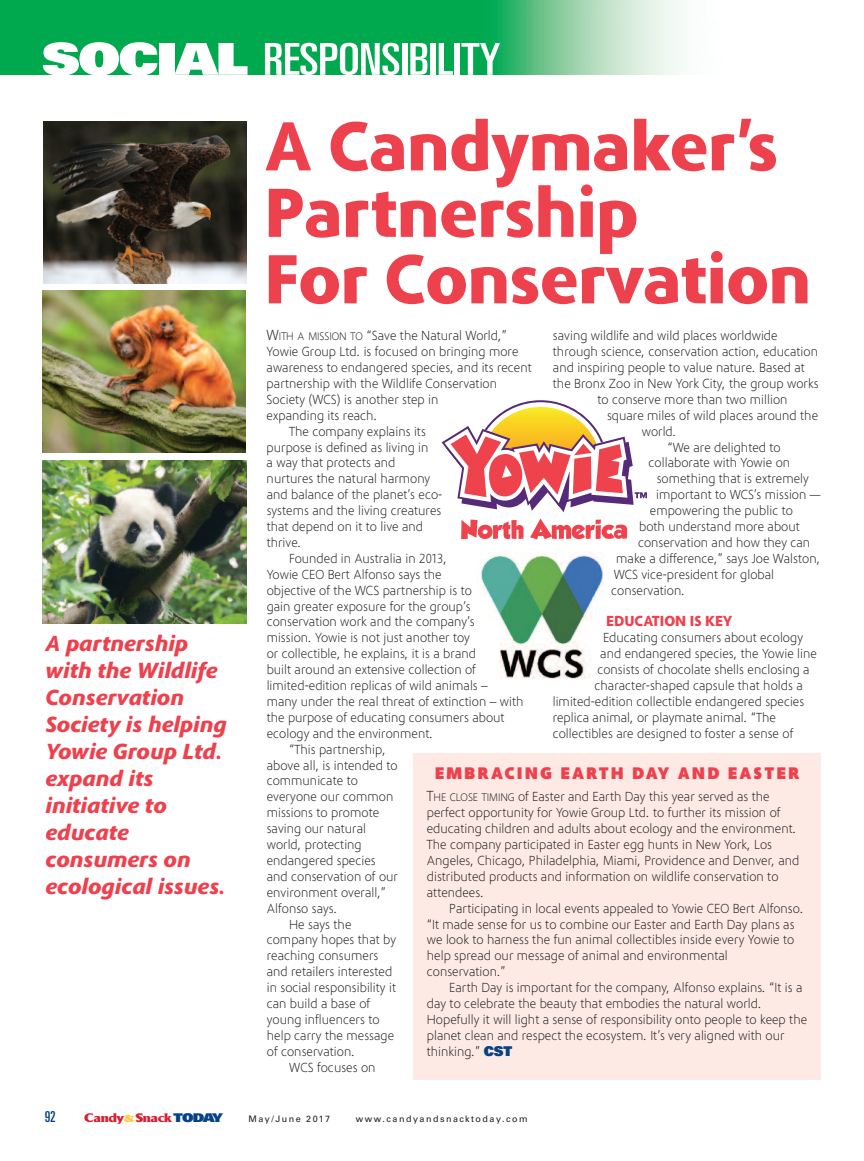
<style>
.page{position:relative;width:864px;height:1161px;background:#fff}
.page>*{position:absolute;margin:0;border:0;box-sizing:border-box;transform-origin:0 0}
.t1{font:900 71.25px/66.4px "Phoenica STD";letter-spacing:-.01em;color:#ee414e}
.t2{font:ultra-condensed 44.1px "Univers LT";letter-spacing:-.01em;color:#fff;scale:1.2 1}
.t3{font:italic 900 22.5px/27px "Phoenica STD";color:#ee414e}
.t4{font:17.25px "Phoenica STD Ult Blk";letter-spacing:.12em;color:#ee414e}
.t5{font:900 15px "Phoenica STD";color:#ee414e}
.t6{font:ultra-condensed 15px "Univers LT";color:#054286}
.t7{font:300 13.5px/15.9px "Phoenica STD";letter-spacing:-.01em;color:#231f20}
.t8{font:12px "Anthony";letter-spacing:-.025em;color:#db1e30;scale:1.21 1}
.t9{font:9px "Univers LT Std";letter-spacing:.165em;color:#231f20}
.s1{font-weight:900;font-stretch:normal}
.s2{font-size:15px}
.s3{font-size:11.25px}
.s4{font-family:"Univers LT";font-weight:900;color:#054286}
.s5{font-size:10.05px;color:#ffc938}
</style>
<div class="page">
<img style="left:0;top:0;width:682px;height:74px">
<svg style="left:442px;top:400px;width:205px;height:140px"></svg>
<img style="left:477px;top:552px;width:126px;height:127px">
<img style="left:43px;top:122px;width:203px;height:162px">
<img style="left:43px;top:290px;width:203px;height:162px">
<img style="left:42px;top:461px;width:205px;height:163px">
<div style="left:413px;top:753px;width:408px;height:327px;background:#fdeae5"></div>
<h2 class="t2" style="left:42px;top:34px;width:384px"><span class="s1">SOCIAL</span> RESPONSIBILITY</h2>
<h3 class="t3" style="left:46px;top:632px;width:183px">A partnership with the Wildlife<br>Conservation<br>Society is helping<br>Yowie Group Ltd. expand its initiative to educate consumers on ecological issues.</h3>
<h1 class="t1" style="left:264px;top:120px;width:549px">A Candymaker’s<br>Partnership<br>For Conservation</h1>
<p class="t7" style="left:267px;top:329px;width:242px"><span class="s2">W</span><span class="s3">ITH A MISSION TO</span> “Save the Natural World,”</p>
<p class="t7" style="left:267px;top:345px;width:254px">Yowie Group Ltd. is focused on bringing more</p>
<p class="t7" style="left:267px;top:361px;width:267px">awareness to endangered species, and its recent</p>
<p class="t7" style="left:267px;top:377px;width:232px">partnership with the Wildlife Conservation</p>
<p class="t7" style="left:267px;top:393px;width:174px">Society (WCS) is another step in</p>
<p class="t7" style="left:267px;top:408px;width:112px">expanding its reach.</p>
<p class="t7" style="left:289px;top:424px;width:138px">The company explains its</p>
<p class="t7" style="left:267px;top:440px;width:163px">purpose is defined as living in</p>
<p class="t7" style="left:267px;top:456px;width:130px">a way that protects and</p>
<p class="t7" style="left:267px;top:472px;width:165px">nurtures the natural harmony</p>
<p class="t7" style="left:267px;top:488px;width:177px">and balance of the planet’s eco-</p>
<p class="t7" style="left:267px;top:504px;width:176px">systems and the living creatures</p>
<p class="t7" style="left:267px;top:520px;width:158px">that depend on it to live and</p>
<p class="t7" style="left:267px;top:536px;width:36px">thrive.</p>
<p class="t7" style="left:289px;top:552px;width:159px">Founded in Australia in 2013,</p>
<p class="t7" style="left:267px;top:567px;width:177px">Yowie CEO Bert Alfonso says the</p>
<p class="t7" style="left:267px;top:583px;width:207px">objective of the WCS partnership is to</p>
<p class="t7" style="left:267px;top:599px;width:206px">gain greater exposure for the group’s</p>
<p class="t7" style="left:267px;top:615px;width:210px">conservation work and the company’s</p>
<p class="t7" style="left:267px;top:631px;width:205px">mission. Yowie is not just another toy</p>
<p class="t7" style="left:267px;top:647px;width:211px">or collectible, he explains, it is a brand</p>
<p class="t7" style="left:267px;top:663px;width:211px">built around an extensive collection of</p>
<p class="t7" style="left:267px;top:679px;width:223px">limited-edition replicas of wild animals –</p>
<p class="t7" style="left:267px;top:695px;width:259px">many under the real threat of extinction – with</p>
<p class="t7" style="left:267px;top:711px;width:240px">the purpose of educating consumers about</p>
<p class="t7" style="left:267px;top:726px;width:168px">ecology and the environment.</p>
<p class="t7" style="left:289px;top:742px;width:98px">“This partnership,</p>
<p class="t7" style="left:267px;top:758px;width:133px">above all, is intended to</p>
<p class="t7" style="left:267px;top:774px;width:93px">communicate to</p>
<p class="t7" style="left:267px;top:790px;width:128px">everyone our common</p>
<p class="t7" style="left:267px;top:806px;width:114px">missions to promote</p>
<p class="t7" style="left:267px;top:822px;width:101px">saving our natural</p>
<p class="t7" style="left:267px;top:838px;width:97px">world, protecting</p>
<p class="t7" style="left:267px;top:854px;width:111px">endangered species</p>
<p class="t7" style="left:267px;top:870px;width:133px">and conservation of our</p>
<p class="t7" style="left:267px;top:885px;width:121px">environment overall,”</p>
<p class="t7" style="left:267px;top:901px;width:72px">Alfonso says.</p>
<p class="t7" style="left:289px;top:917px;width:64px">He says the</p>
<p class="t7" style="left:267px;top:933px;width:131px">company hopes that by</p>
<p class="t7" style="left:267px;top:949px;width:113px">reaching consumers</p>
<p class="t7" style="left:267px;top:965px;width:127px">and retailers interested</p>
<p class="t7" style="left:267px;top:981px;width:131px">in social responsibility it</p>
<p class="t7" style="left:267px;top:997px;width:105px">can build a base of</p>
<p class="t7" style="left:267px;top:1013px;width:114px">young influencers to</p>
<p class="t7" style="left:267px;top:1029px;width:129px">help carry the message</p>
<p class="t7" style="left:267px;top:1044px;width:90px">of conservation.</p>
<p class="t7" style="left:289px;top:1060px;width:88px">WCS focuses on</p>
<p class="t7" style="left:553px;top:329px;width:226px">saving wildlife and wild places worldwide</p>
<p class="t7" style="left:553px;top:345px;width:267px">through science, conservation action, education</p>
<p class="t7" style="left:553px;top:361px;width:254px">and inspiring people to value nature. Based at</p>
<p class="t7" style="left:553px;top:377px;width:267px">the Bronx Zoo in New York City, the group works</p>
<p class="t7" style="left:598px;top:393px;width:192px">to conserve more than two million</p>
<p class="t7" style="left:607px;top:408px;width:213px">square miles of wild places around the</p>
<p class="t7" style="left:642px;top:424px;width:36px">world.</p>
<p class="t7" style="left:667px;top:440px;width:115px">“We are delighted to</p>
<p class="t7" style="left:649px;top:456px;width:143px">collaborate with Yowie on</p>
<p class="t7" style="left:657px;top:472px;width:154px">something that is extremely</p>
<p class="t7" style="left:656px;top:488px;width:166px">important to WCS’s mission —</p>
<p class="t7" style="left:650px;top:504px;width:145px">empowering the public to</p>
<p class="t7" style="left:639px;top:520px;width:162px">both understand more about</p>
<p class="t7" style="left:638px;top:536px;width:174px">conservation and how they can</p>
<p class="t7" style="left:616px;top:552px;width:206px">make a difference,” says Joe Walston,</p>
<p class="t7" style="left:614px;top:567px;width:162px">WCS vice-president for global</p>
<p class="t7" style="left:611px;top:583px;width:75px">conservation.</p>
<p class="t5" style="left:606px;top:616px;width:128px">EDUCATION IS KEY</p>
<p class="t7" style="left:603px;top:631px;width:202px">Educating consumers about ecology</p>
<p class="t7" style="left:600px;top:647px;width:218px">and endangered species, the Yowie line</p>
<p class="t7" style="left:597px;top:663px;width:214px">consists of chocolate shells enclosing a</p>
<p class="t7" style="left:595px;top:679px;width:210px">character-shaped capsule that holds a</p>
<p class="t7" style="left:553px;top:695px;width:253px">limited-edition collectible endangered species</p>
<p class="t7" style="left:553px;top:711px;width:225px">replica animal, or playmate animal. “The</p>
<p class="t7" style="left:553px;top:726px;width:242px">collectibles are designed to foster a sense of</p>
<p class="t4" style="left:435px;top:767px;width:366px">EMBRACING EARTH DAY AND EASTER</p>
<p class="t7" style="left:427px;top:790px;width:374px"><span class="s2">T</span><span class="s3">HE CLOSE TIMING</span> of Easter and Earth Day this year served as the perfect opportunity for Yowie Group Ltd. to further its mission of educating children and adults about ecology and the environment.<br>The company participated in Easter egg hunts in New York, Los Angeles, Chicago, Philadelphia, Miami, Providence and Denver, and distributed products and information on wildlife conservation to attendees.</p>
<p class="t7" style="left:427px;top:901px;width:378px;text-indent:22px">Participating in local events appealed to Yowie CEO Bert Alfonso. “It made sense for us to combine our Easter and Earth Day plans as we look to harness the fun animal collectibles inside every Yowie to help spread our message of animal and environmental conservation.”</p>
<p class="t7" style="left:427px;top:981px;width:382px;text-indent:22px">Earth Day is important for the company, Alfonso explains. “It is a day to celebrate the beauty that embodies the natural world.<br>Hopefully it will light a sense of responsibility onto people to keep the planet clean and respect the ecosystem. It’s very aligned with our thinking.” <span class="s4">CST</span></p>
<p class="t6" style="left:45px;top:1108px;width:13px">92</p>
<p class="t8" style="left:84px;top:1111px;width:116px">Candy<span class="s5">&amp;</span>Snack<span class="s4">TODAY</span></p>
<p class="t9" style="left:248px;top:1116px;width:83px">May/June 2017</p>
<p class="t9" style="left:356px;top:1116px;width:173px">www.candyandsnacktoday.com</p>
</div>
